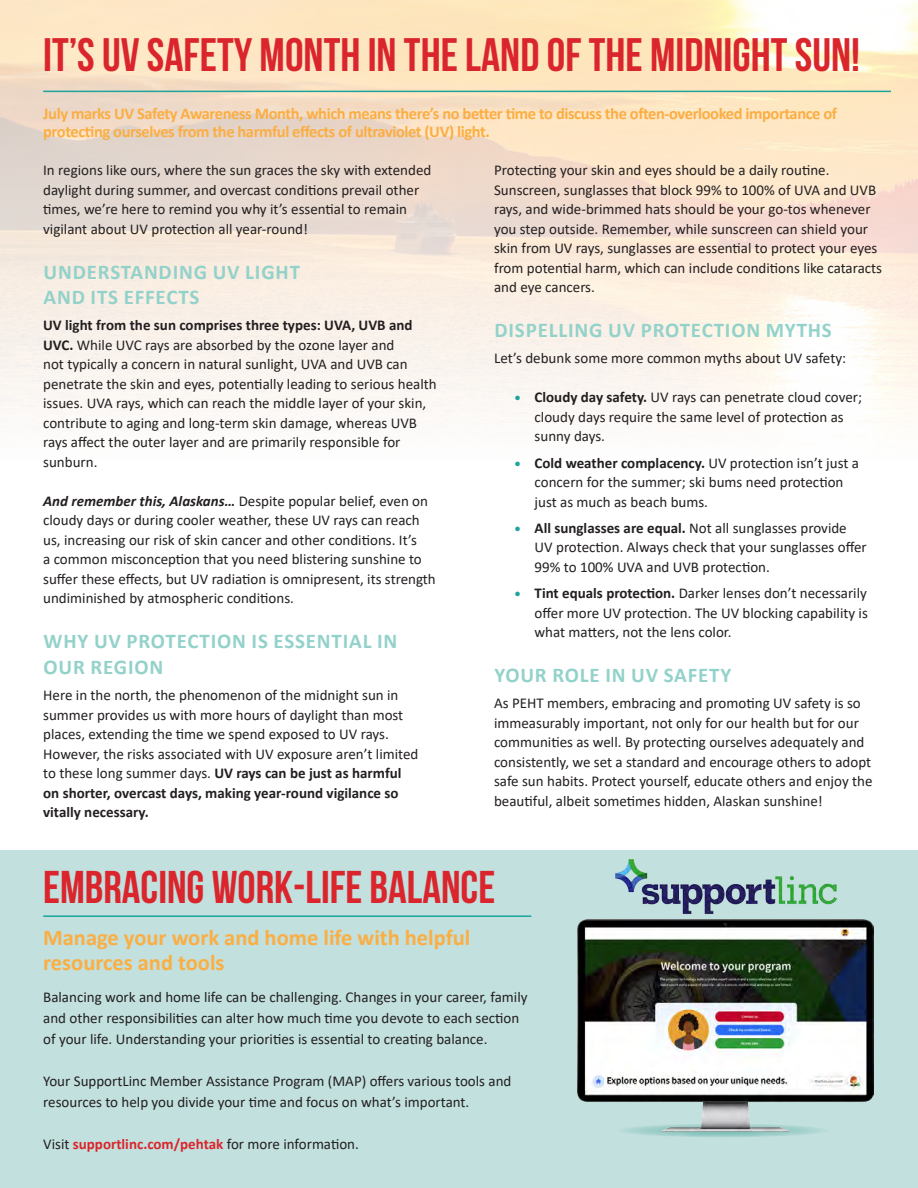
<style>
.page{position:relative;width:918px;height:1188px;background:#fff}
.page>*{position:absolute;margin:0;border:0;box-sizing:border-box;transform-origin:0 0}
.t1{font:700 46.95px "Bebas Neue";color:#da252c}
.t2{font:700 45.9px "Bebas Neue";color:#da252c}
.t3{font:700 22.5px/25.5px "Calibri";color:#fbae43}
.t4{font:700 21px/25.5px "Calibri";letter-spacing:.04em;color:#93d2ca}
.t5{font:700 16.5px/18px "Calibri";letter-spacing:-.025em;color:#fbae43}
.t6{font:15px/19.5px "Calibri";color:#231f20}
.s1{font-weight:700}
.s2{font-weight:700;font-style:italic}
.s3{font-weight:700;font-size:12.75px;color:#1ba49a}
.s4{font-weight:700;color:#da252c}
</style>
<div class="page">
<div style="left:0;top:850px;width:918px;height:338px;background:#c1e0de"></div>
<hr style="left:43px;top:91px;width:848px;height:1px;background:#1ba49a">
<hr style="left:43px;top:915px;width:488px;height:2px;background:#1ba49a">
<img style="left:578px;top:920px;width:296px;height:212px">
<img style="left:615px;top:859px;width:222px;height:55px">
<p class="t1" style="left:43px;top:29px;width:818px">IT’S UV SAFETY MONTH IN THE LAND OF THE MIDNIGHT SUN!</p>
<p class="t5" style="left:43px;top:104px;width:795px">July marks UV Safety Awareness Month, which means there’s no better time to discuss the often-overlooked importance of protecting ourselves from the harmful effects of ultraviolet (UV) light.</p>
<p class="t6" style="left:43px;top:160px;width:390px">In regions like ours, where the sun graces the sky with extended daylight during summer, and overcast conditions prevail other times, we’re here to remind you why it’s essential to remain vigilant about UV protection all year-round!</p>
<p class="t4" style="left:44px;top:259px;width:258px">UNDERSTANDING UV LIGHT<br>AND ITS EFFECTS</p>
<p class="t6" style="left:43px;top:315px;width:395px"><span class="s1">UV light from the sun comprises three types: UVA, UVB and UVC.</span> While UVC rays are absorbed by the ozone layer and<br>not typically a concern in natural sunlight, UVA and UVB can penetrate the skin and eyes, potentially leading to serious health issues. UVA rays, which can reach the middle layer of your skin, contribute to aging and long-term skin damage, whereas UVB rays affect the outer layer and are primarily responsible for sunburn.</p>
<p class="t6" style="left:43px;top:491px;width:394px"><span class="s2">And remember this, Alaskans…</span> Despite popular belief, even on cloudy days or during cooler weather, these UV rays can reach us, increasing our risk of skin cancer and other conditions. It’s<br>a common misconception that you need blistering sunshine to suffer these effects, but UV radiation is omnipresent, its strength undiminished by atmospheric conditions.</p>
<p class="t4" style="left:44px;top:628px;width:355px">WHY UV PROTECTION IS ESSENTIAL IN<br>OUR REGION</p>
<p class="t6" style="left:43px;top:685px;width:377px">Here in the north, the phenomenon of the midnight sun in summer provides us with more hours of daylight than most places, extending the time we spend exposed to UV rays.<br>However, the risks associated with UV exposure aren’t limited to these long summer days. <span class="s1">UV rays can be just as harmful on shorter, overcast days, making year-round vigilance so vitally necessary.</span></p>
<p class="t6" style="left:494px;top:160px;width:390px">Protecting your skin and eyes should be a daily routine.<br>Sunscreen, sunglasses that block 99% to 100% of UVA and UVB rays, and wide-brimmed hats should be your go-tos whenever you step outside. Remember, while sunscreen can shield your skin from UV rays, sunglasses are essential to protect your eyes from potential harm, which can include conditions like cataracts and eye cancers.</p>
<p class="t4" style="left:495px;top:317px;width:339px">DISPELLING UV PROTECTION MYTHS</p>
<p class="t6" style="left:494px;top:348px;width:354px">Let’s debunk some more common myths about UV safety:</p>
<p class="t6" style="left:535px;top:387px;width:329px;text-indent:-20px"><span class="s3">•</span> <span class="s1">Cloudy day safety.</span> UV rays can penetrate cloud cover; cloudy days require the same level of protection as sunny days.</p>
<p class="t6" style="left:535px;top:452px;width:326px;text-indent:-20px"><span class="s3">•</span> <span class="s1">Cold weather complacency.</span> UV protection isn’t just a concern for the summer; ski bums need protection just as much as beach bums.</p>
<p class="t6" style="left:535px;top:518px;width:334px;text-indent:-20px"><span class="s3">•</span> <span class="s1">All sunglasses are equal.</span> Not all sunglasses provide<br>UV protection. Always check that your sunglasses offer<br>99% to 100% UVA and UVB protection.</p>
<p class="t6" style="left:535px;top:583px;width:335px;text-align:justify;text-indent:-20px"><span class="s3">•</span> <span class="s1">Tint equals protection.</span> Darker lenses don’t necessarily offer more UV protection. The UV blocking capability is what matters, not the lens color.</p>
<p class="t4" style="left:495px;top:662px;width:238px">YOUR ROLE IN UV SAFETY</p>
<p class="t6" style="left:494px;top:693px;width:380px">As PEHT members, embracing and promoting UV safety is so immeasurably important, not only for our health but for our communities as well. By protecting ourselves adequately and consistently, we set a standard and encourage others to adopt safe sun habits. Protect yourself, educate others and enjoy the beautiful, albeit sometimes hidden, Alaskan sunshine!</p>
<p class="t2" style="left:43px;top:862px;width:454px">EMBRACING WORK-LIFE BALANCE</p>
<p class="t3" style="left:43px;top:924px;width:429px">Manage your work and home life with helpful resources and tools</p>
<p class="t6" style="left:43px;top:986px;width:486px;line-height:21px">Balancing work and home life can be challenging. Changes in your career, family and other responsibilities can alter how much time you devote to each section of your life. Understanding your priorities is essential to creating balance.</p>
<p class="t6" style="left:43px;top:1070px;width:470px;line-height:21px">Your SupportLinc Member Assistance Program (MAP) offers various tools and resources to help you divide your time and focus on what’s important.</p>
<p class="t6" style="left:43px;top:1134px;width:317px">Visit <span class="s4">supportlinc.com/pehtak</span> for more information.</p>
</div>
